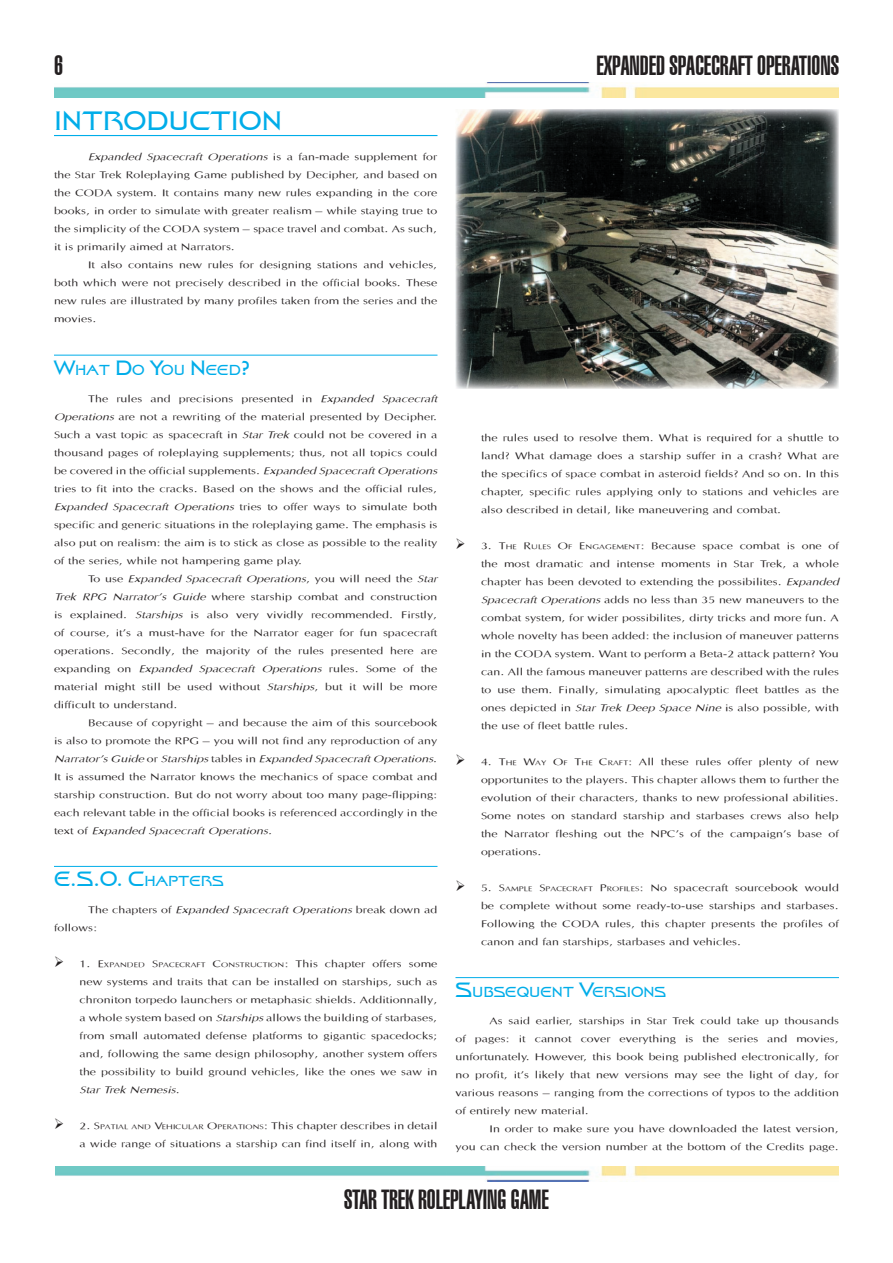
<style>
.page{position:relative;width:893px;height:1263px;background:#fff}
.page>*{position:absolute;margin:0;border:0;box-sizing:border-box;transform-origin:0 0}
.t1{font:900 extra-condensed 27px "Swiss 911 BT";color:#231f20}
.t2{font:27px "Star Trek Film BT";color:#00ade9}
.t3{font:21px "Star Trek Film BT";color:#00ade9}
.t4{font:15px/18px "Last Uniform";color:#231f20;text-align:justify;scale:.85 1}
.t5{font:14.7px "Star Trek Film BT";color:#00ade9}
.s1{font-style:italic}
.s2{font-size:21px}
.s3{font-size:14.7px}
.s4{font-size:10.5px}
</style>
<div class="page">
<img style="left:55px;top:82px;width:784px;height:15px">
<img style="left:56px;top:1166px;width:783px;height:15px">
<hr style="left:54px;top:135px;width:383px;height:1px;background:#00ade9">
<hr style="left:54px;top:355px;width:383px;height:1px;background:#00ade9">
<hr style="left:54px;top:866px;width:383px;height:1px;background:#00ade9">
<hr style="left:455px;top:977px;width:384px;height:1px;background:#00ade9">
<img style="left:455px;top:109px;width:384px;height:280px">
<h1 class="t1" style="left:54px;top:50px;width:10px">6</h1>
<h1 class="t1" style="left:596px;top:50px;width:244px">EXPANDED SPACECRAFT OPERATIONS</h1>
<h1 class="t2" style="left:54px;top:109px;width:230px">INTRODUCTION</h1>
<p class="t4" style="left:54px;top:146px;width:453px;text-indent:34px"><span class="s1">Expanded Spacecraft Operations</span> i s a fa n - m a d e s u p p l e m e n t fo r the Star Trek Roleplaying Game published by Decipher, and based on the CODA system. It contains many new rules expanding in the core books, in order to simulate with greater realism – while staying true to the simplicity of the CODA system – space travel and combat. As such, it is primarily aimed at Narrators.</p>
<p class="t4" style="left:54px;top:254px;width:453px;text-indent:34px">It also contains new rules for designing stations and vehicles, both which were not precisely described in the official books. These new rules are illustrated by many profiles taken from the series and the movies.</p>
<p class="t5" style="left:54px;top:363px;width:198px"><span class="s2">W</span>HAT <span class="s2">D</span>O <span class="s2">Y</span>OU <span class="s2">N</span>EED<span class="s2">?</span></p>
<p class="t4" style="left:54px;top:387px;width:458px;text-align:left;text-indent:34px">The rules and precisions presented in <span class="s1">Expanded Spacecraft Operations</span>are not a rewriting of the material presented by Decipher.<br>Such a vast topic as spacecraft in <span class="s1">StarTrek</span>could not be covered in a thousand pages of roleplaying supplements; thus, not all topics could be covered in the official supplements. <span class="s1">ExpandedSpacecraftOperations </span>tries to fit into the cracks. Based on the shows and the official rules, <span class="s1">Expanded Spacecraft Operations</span> t r i e s to o ffe r w a y s to s i m u l a te b o t h specific and generic situations in the roleplaying game. The emphasis is also put on realism: the aim is to stick as close as possible to the reality of the series, while not hampering game play.</p>
<p class="t4" style="left:54px;top:567px;width:458px;text-align:left;text-indent:34px">To u s e <span class="s1">ExpandedSpacecraftOperations</span>, y o u w i l l n e e d t h e <span class="s1">Star Trek RPG Narrator’s Guide</span> where starship combat and construction is explained. <span class="s1">Starships</span> is also very vividly recommended. Firstly, of course, it’s a must-have for the Narrator eager for fun spacecraft operations. Secondly, the majority of the rules presented here are e x p a n d i n g o n <span class="s1">Expanded Spacecraft Operations</span> r u l e s . S o m e o f t h e material might still be used without <span class="s1">Starships</span>, but it will be more difficult to understand.</p>
<p class="t4" style="left:54px;top:711px;width:453px;text-indent:34px">Because of copyright – and because the aim of this sourcebook is also to promote the RPG – you will not find any reproduction of any <span class="s1">Narrator’sGuide</span>o r <span class="s1">Starships</span>t a b l e s i n <span class="s1">ExpandedSpacecraftOperations</span>.<br>It is assumed the Narrator knows the mechanics of space combat and starship construction. But do not worry about too many page-flipping: each relevant table in the official books is referenced accordingly in the t e x t o f <span class="s1">ExpandedSpacecraftOperations.</span></p>
<h2 class="t3" style="left:54px;top:870px;width:171px">E.S.O. C<span class="s3">HAPTERS</span></h2>
<p class="t4" style="left:54px;top:898px;width:453px;text-indent:34px">T h e c h a p te r s o f <span class="s1">ExpandedSpacecraftOperations</span>b r e a k d o w n a d follows:</p>
<p class="t4" style="left:80px;top:952px;width:423px;text-indent:-26px">➢ 1. E<span class="s4">XPANDED</span> S<span class="s4">PACECRAFT</span> C<span class="s4">ONSTRUCTION</span>: This chapter offers some new systems and traits that can be installed on starships, such as chroniton torpedo launchers or metaphasic shields. Additionnally, a whole system based on <span class="s1">Starships</span>allows the building of starbases, from small automated defense platforms to gigantic spacedocks; and, following the same design philosophy, another system offers the possibility to build ground vehicles, like the ones we saw in <span class="s1">StarTrekNemesis</span>.</p>
<p class="t4" style="left:54px;top:1114px;width:453px;text-align:right">➢ 2. S<span class="s4">PATIAL AND</span> V<span class="s4">EHICULAR</span> O<span class="s4">PERATIONS</span>: This chapter describes in detail a wide range of situations a starship can find itself in, along with</p>
<p class="t4" style="left:481px;top:426px;width:423px">the rules used to resolve them. What is required for a shuttle to land? What damage does a starship suffer in a crash? What are the specifics of space combat in asteroid fields? And so on. In this chapter, specific rules applying only to stations and vehicles are also described in detail, like maneuvering and combat.</p>
<p class="t4" style="left:481px;top:534px;width:428px;text-align:left;text-indent:-26px">➢ 3. T<span class="s4">HE</span> R<span class="s4">ULES</span> O<span class="s4">F</span> E<span class="s4">NGAGEMENT</span>: Because space combat is one of the most dramatic and intense moments in Star Trek, a whole chapter has been devoted to extending the possibilites. <span class="s1">Expanded SpacecraftOperations</span>adds no less than 35 new maneuvers to the combat system, for wider possibilites, dirty tricks and more fun. A whole novelty has been added: the inclusion of maneuver patterns in the CODA system. Want to perform a Beta-2 attack pattern? You can. All the famous maneuver patterns are described with the rules to use them. Finally, simulating apocalyptic fleet battles as the ones depicted in <span class="s1">StarTrekDeepSpaceNine</span>is also possible, with the use of fleet battle rules.</p>
<p class="t4" style="left:481px;top:750px;width:423px;text-indent:-26px">➢ 4. T<span class="s4">HE</span> W<span class="s4">AY</span> O<span class="s4">F</span> T<span class="s4">HE</span> C<span class="s4">RAFT</span>: All these rules offer plenty of new opportunites to the players. This chapter allows them to further the evolution of their characters, thanks to new professional abilities.<br>Some notes on standard starship and starbases crews also help the Narrator fleshing out the NPC’s of the campaign’s base of operations.</p>
<p class="t4" style="left:481px;top:876px;width:423px;text-indent:-26px">➢ 5. S<span class="s4">AMPLE</span> S<span class="s4">PACECRAFT</span> P<span class="s4">ROFILES</span>: No spacecraft sourcebook would be complete without some ready-to-use starships and starbases.<br>Following the CODA rules, this chapter presents the profiles of canon and fan starships, starbases and vehicles.</p>
<p class="t5" style="left:455px;top:986px;width:212px"><span class="s2">S</span>UBSEQUENT <span class="s2">V</span>ERSIONS</p>
<p class="t4" style="left:455px;top:1009px;width:453px;text-indent:34px">As said earlier, starships in Star Trek could take up thousands of pages: it cannot cover everything is the series and movies, unfortunately. However, this book being published electronically, for no profit, it’s likely that new versions may see the light of day, for various reasons – ranging from the corrections of typos to the addition of entirely new material.</p>
<p class="t4" style="left:455px;top:1117px;width:453px;text-align:right">In order to make sure you have downloaded the latest version,<br>you can check the version number at the bottom of the Credits page.</p>
<h1 class="t1" style="left:344px;top:1184px;width:206px">STAR TREK ROLEPLAYING GAME</h1>
</div>
